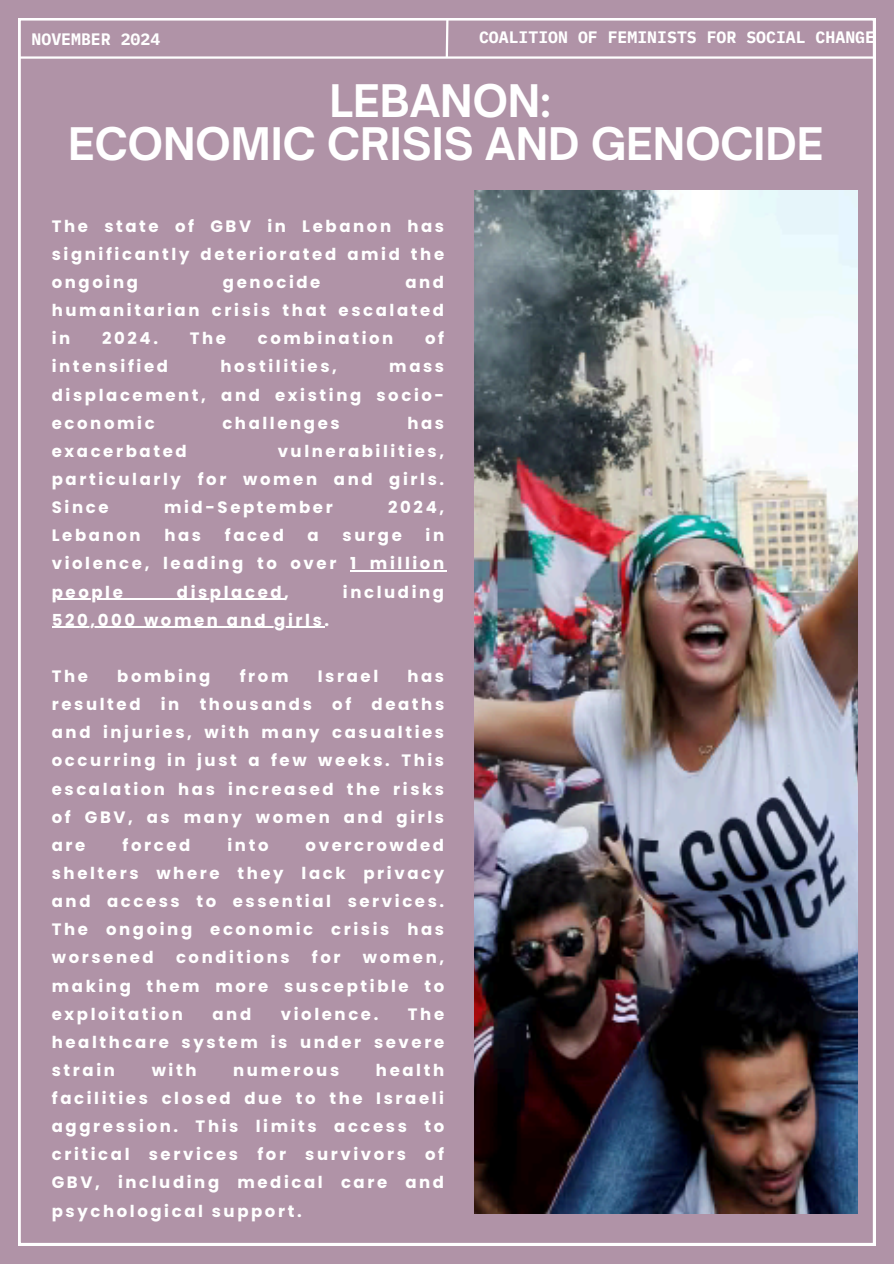
<style>
.page{position:relative;width:894px;height:1264px;background:#fff}
.page>*{position:absolute;margin:0;border:0;box-sizing:border-box;transform-origin:0 0}
.t1{font:700 42.9px/42.8px "Open Sauce One";color:#fff;text-align:center}
.t2{font:700 16.5px/28.2px "Poppins";letter-spacing:.16em;color:#fff;text-align:justify}
.t3{font:700 16.5px "IBM Plex Mono";color:#fff}
</style>
<div class="page">
<div style="left:0;top:0;width:893px;height:1263px;background:#b093a7"></div>
<div style="left:19px;top:18px;width:855px;height:1227px;background:#b093a7"></div>
<svg style="left:444px;top:16px;width:5px;height:44px"></svg>
<hr style="left:20px;top:56px;width:854px;height:3px;background:#fff">
<hr style="left:350px;top:570px;width:96px;height:1px;background:#fff">
<hr style="left:52px;top:598px;width:232px;height:2px;background:#fff">
<hr style="left:52px;top:627px;width:272px;height:1px;background:#fff">
<img style="left:474px;top:190px;width:382px;height:1023px">
<p class="t3" style="left:32px;top:28px;width:130px">NOVEMBER 2024</p>
<p class="t3" style="left:479px;top:26px;width:397px">COALITION OF FEMINISTS FOR SOCIAL CHANGE</p>
<p class="t1" style="left:68px;top:80px;width:756px">LEBANON:<br>ECONOMIC CRISIS AND GENOCIDE</p>
<p class="t2" style="left:52px;top:212px;width:394px">The state of GBV in Lebanon has significantly deteriorated amid the ongoing</p>
<p class="t2" style="left:223px;top:268px;width:99px">genocide</p>
<p class="t2" style="left:52px;top:268px;width:394px;text-indent:353px">and humanitarian crisis that escalated in</p>
<p class="t2" style="left:102px;top:324px;width:57px">2024.</p>
<p class="t2" style="left:190px;top:324px;width:38px">The</p>
<p class="t2" style="left:258px;top:324px;width:137px">combination</p>
<p class="t2" style="left:425px;top:324px;width:21px">of</p>
<p class="t2" style="left:52px;top:352px;width:118px">intensified</p>
<p class="t2" style="left:220px;top:352px;width:118px">hostilities,</p>
<p class="t2" style="left:52px;top:352px;width:394px;text-indent:337px">mass displacement, and existing socio&shy;economic</p>
<p class="t2" style="left:222px;top:409px;width:119px">challenges</p>
<p class="t2" style="left:407px;top:409px;width:38px">has</p>
<p class="t2" style="left:52px;top:437px;width:394px;text-indent:226px">vulnerabilities, particularly for women and girls.<br>Since</p>
<p class="t2" style="left:52px;top:437px;width:136px">exacerbated</p>
<p class="t2" style="left:164px;top:493px;width:170px">mid-September</p>
<p class="t2" style="left:388px;top:493px;width:57px">2024,</p>
<p class="t2" style="left:52px;top:521px;width:394px;text-align:right">in<br>violence, leading to over 1 million</p>
<h2 class="t2" style="left:52px;top:577px;width:73px">people</h2>
<h2 class="t2" style="left:177px;top:577px;width:114px">displaced,</h2>
<h2 class="t2" style="left:343px;top:577px;width:103px">including</h2>
<h2 class="t2" style="left:52px;top:606px;width:279px">520,000 women and girls.</h2>
<h2 class="t2" style="left:52px;top:662px;width:38px">The</h2>
<h2 class="t2" style="left:117px;top:662px;width:95px">bombing</h2>
<h2 class="t2" style="left:240px;top:662px;width:50px">from</h2>
<h2 class="t2" style="left:318px;top:662px;width:62px">Israel</h2>
<p class="t2" style="left:52px;top:521px;width:90px">Lebanon</p>
<p class="t2" style="left:164px;top:521px;width:38px">has</p>
<p class="t2" style="left:225px;top:521px;width:60px">faced</p>
<p class="t2" style="left:307px;top:521px;width:13px">a</p>
<p class="t2" style="left:342px;top:521px;width:61px">surge</p>
<h2 class="t2" style="left:52px;top:662px;width:394px;text-indent:355px">has resulted in thousands of deaths and injuries, with many casualties occurring in just a few weeks. This escalation has increased the risks of GBV, as many women and girls are</h2>
<h2 class="t2" style="left:122px;top:831px;width:69px">forced</h2>
<h2 class="t2" style="left:227px;top:831px;width:42px">into</h2>
<h2 class="t2" style="left:52px;top:831px;width:394px;text-indent:254px">overcrowded shelters where they lack privacy and access to essential services.<br>The ongoing economic crisis has worsened</h2>
<h2 class="t2" style="left:176px;top:943px;width:115px">conditions</h2>
<h2 class="t2" style="left:312px;top:943px;width:30px">for</h2>
<h2 class="t2" style="left:52px;top:943px;width:394px;text-indent:311px">women, making them more susceptible to exploitation</h2>
<h2 class="t2" style="left:212px;top:999px;width:40px">and</h2>
<h2 class="t2" style="left:281px;top:999px;width:99px">violence.</h2>
<h2 class="t2" style="left:52px;top:999px;width:394px;text-indent:356px">The healthcare system is under severe strain</h2>
<h2 class="t2" style="left:152px;top:1056px;width:46px">with</h2>
<h2 class="t2" style="left:233px;top:1056px;width:107px">numerous</h2>
<h2 class="t2" style="left:52px;top:1056px;width:394px;text-align:right">health<br>facilities closed due to the Israeli</h2>
<h1 class="t2" style="left:52px;top:1112px;width:394px">aggression. This limits access to critical services for survivors of GBV, including medical care and psychological support.</h1>
</div>
